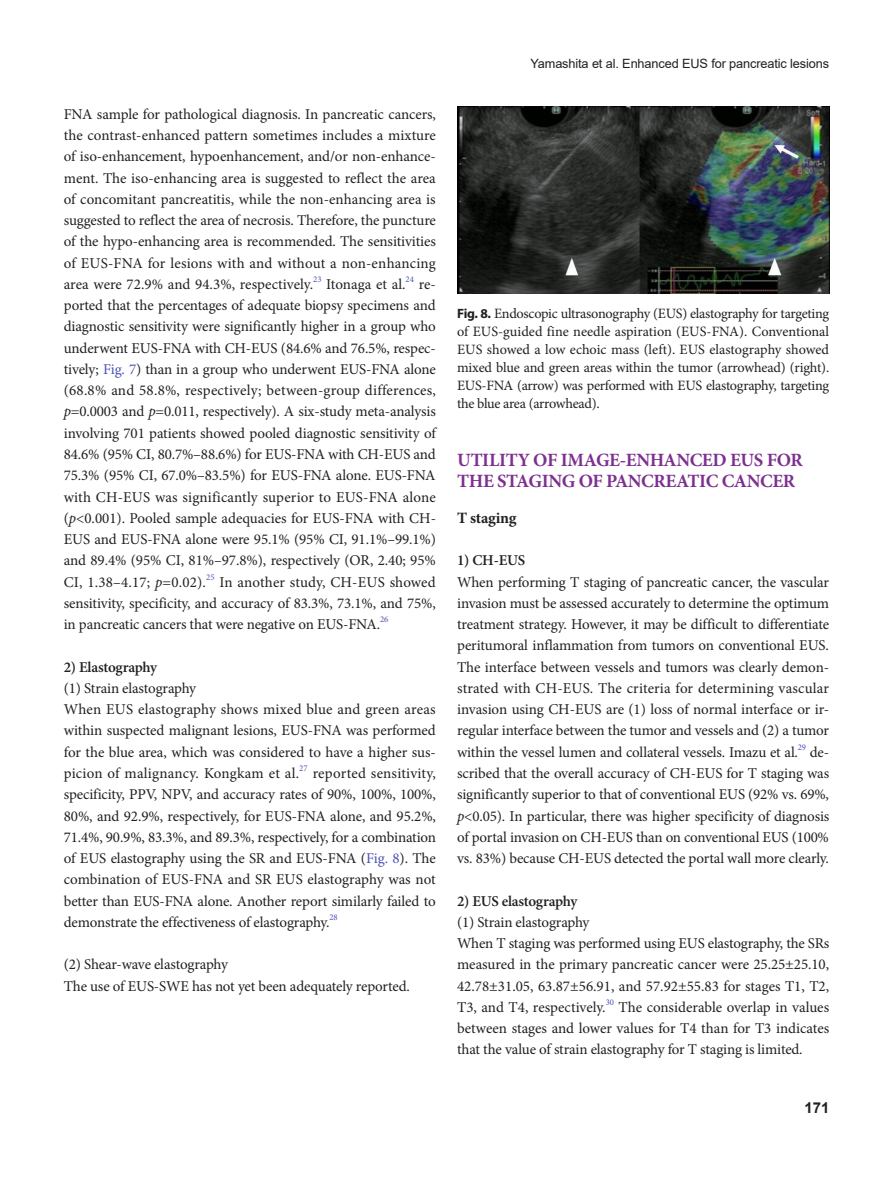
<style>
.page{position:relative;width:893px;height:1191px;background:#fff}
.page>*{position:absolute;margin:0;border:0;box-sizing:border-box;transform-origin:0 0}
.body-title{font:700 18.75px/21.3px "Minion Pro";letter-spacing:-.02em;color:#7d308f}
.body-sub-title{font:700 15.75px "Minion Pro";letter-spacing:-.015em;color:#231f20}
.body{font:15px/21.3px "Minion Pro";letter-spacing:-.01em;color:#231f20;text-align:justify}
.body-sub-title-2{font:600 15px "Minion Pro";letter-spacing:-.015em;color:#231f20}
.t1{font:700 15px "Arial";color:#231f20}
.fig-caption{font:14.25px/18px "Minion Pro";letter-spacing:-.025em;color:#231f20;text-align:justify}
.t2{font:12.75px "Arial";letter-spacing:-.01em;color:#231f20}
.body-2{font:8.7px "Minion Pro";color:#4a51b5}
.s1{color:#4a51b5}
.s2{font-style:italic}
.s3{font-family:"Myriad Pro";font-weight:700;font-size:13.5px}
</style>
<div class="page">
<img style="left:457px;top:106px;width:372px;height:188px">
<p class="body" style="left:64px;top:103px;width:374px">FNA sample for pathological diagnosis. In pancreatic cancers, the contrast-enhanced pattern sometimes includes a mixture of iso-enhancement, hypoenhancement, and/or non-enhance&shy;ment. The iso-enhancing area is suggested to reflect the area of concomitant pancreatitis, while the non-enhancing area is suggested to reflect the area of necrosis. Therefore, the puncture of the hypo-enhancing area is recommended. The sensitivities of EUS-FNA for lesions with and without a non-enhancing area were 72.9% and 94.3%, respectively.</p>
<p class="body-2" style="left:313px;top:273px;width:10px">23</p>
<p class="body" style="left:326px;top:273px;width:81px">Itonaga et al.</p>
<p class="body-2" style="left:406px;top:273px;width:10px">24</p>
<p class="body" style="left:64px;top:273px;width:374px;text-indent:355px">re&shy;ported that the percentages of adequate biopsy specimens and diagnostic sensitivity were significantly higher in a group who underwent EUS-FNA with CH-EUS (84.6% and 76.5%, respec&shy;tively; <span class="s1">Fig. 7</span>) than in a group who underwent EUS-FNA alone (68.8% and 58.8%, respectively; between-group differences, <span class="s2">p</span>=0.0003 and <span class="s2">p</span>=0.011, respectively). A six-study meta-analysis involving 701 patients showed pooled diagnostic sensitivity of 84.6% (95% CI, 80.7%–88.6%) for EUS-FNA with CH-EUS and 75.3% (95% CI, 67.0%–83.5%) for EUS-FNA alone. EUS-FNA with CH-EUS was significantly superior to EUS-FNA alone (<span class="s2">p</span>&lt;0.001). Pooled sample adequacies for EUS-FNA with CH-EUS and EUS-FNA alone were 95.1% (95% CI, 91.1%–99.1%) and 89.4% (95% CI, 81%–97.8%), respectively (OR, 2.40; 95% CI, 1.38–4.17; <span class="s2">p</span>=0.02).</p>
<p class="body-2" style="left:206px;top:571px;width:10px">25</p>
<p class="body" style="left:64px;top:571px;width:374px;text-indent:156px">In another study, CH-EUS showed sensitivity, specificity, and accuracy of 83.3%, 73.1%, and 75%, in pancreatic cancers that were negative on EUS-FNA.</p>
<p class="body-2" style="left:380px;top:613px;width:10px">26</p>
<p class="body-sub-title-2" style="left:64px;top:656px;width:95px">2) Elastography</p>
<p class="body" style="left:64px;top:677px;width:134px">(1) Strain elastography</p>
<p class="body" style="left:64px;top:699px;width:374px">When EUS elastography shows mixed blue and green areas within suspected malignant lesions, EUS-FNA was performed for the blue area, which was considered to have a higher sus&shy;picion of malignancy. Kongkam et al.</p>
<p class="body-2" style="left:299px;top:762px;width:10px">27</p>
<p class="body" style="left:64px;top:762px;width:374px;text-indent:249px">reported sensitivity, specificity, PPV, NPV, and accuracy rates of 90%, 100%, 100%, 80%, and 92.9%, respectively, for EUS-FNA alone, and 95.2%, 71.4%, 90.9%, 83.3%, and 89.3%, respectively, for a combination of EUS elastography using the SR and EUS-FNA (<span class="s1">Fig. 8</span>). The combination of EUS-FNA and SR EUS elastography was not better than EUS-FNA alone. Another report similarly failed to demonstrate the effectiveness of elastography.</p>
<p class="body-2" style="left:330px;top:911px;width:10px">28</p>
<p class="body" style="left:64px;top:954px;width:166px">(2) Shear-wave elastography</p>
<p class="body" style="left:64px;top:975px;width:347px">The use of EUS-SWE has not yet been adequately reported.</p>
<p class="t2" style="left:530px;top:54px;width:300px">Yamashita et al. Enhanced EUS for pancreatic lesions</p>
<p class="fig-caption" style="left:457px;top:304px;width:374px"><span class="s3">Fig. 8.</span> Endoscopic ultrasonography (EUS) elastography for targeting of EUS-guided fine needle aspiration (EUS-FNA). Conventional EUS showed a low echoic mass (left). EUS elastography showed mixed blue and green areas within the tumor (arrowhead) (right).<br>EUS-FNA (arrow) was performed with EUS elastography, targeting the blue area (arrowhead).</p>
<p class="body-title" style="left:457px;top:449px;width:347px">UTILITY OF IMAGE-ENHANCED EUS FOR<br>THE STAGING OF PANCREATIC CANCER</p>
<p class="body-sub-title" style="left:457px;top:507px;width:61px">T staging</p>
<p class="body-sub-title-2" style="left:457px;top:550px;width:70px">1) CH-EUS</p>
<p class="body" style="left:457px;top:571px;width:374px">When performing T staging of pancreatic cancer, the vascular invasion must be assessed accurately to determine the optimum treatment strategy. However, it may be difficult to differentiate peritumoral inflammation from tumors on conventional EUS.<br>The interface between vessels and tumors was clearly demon&shy;strated with CH-EUS. The criteria for determining vascular invasion using CH-EUS are (1) loss of normal interface or ir&shy;regular interface between the tumor and vessels and (2) a tumor within the vessel lumen and collateral vessels. Imazu et al.</p>
<p class="body-2" style="left:798px;top:741px;width:10px">29</p>
<p class="body" style="left:457px;top:741px;width:374px;text-indent:353px">de&shy;scribed that the overall accuracy of CH-EUS for T staging was significantly superior to that of conventional EUS (92% vs. 69%, <span class="s2">p</span>&lt;0.05). In particular, there was higher specificity of diagnosis of portal invasion on CH-EUS than on conventional EUS (100% vs. 83%) because CH-EUS detected the portal wall more clearly.</p>
<p class="body-sub-title-2" style="left:457px;top:890px;width:122px">2) EUS elastography</p>
<p class="body" style="left:457px;top:911px;width:134px">(1) Strain elastography</p>
<p class="body" style="left:457px;top:932px;width:374px">When T staging was performed using EUS elastography, the SRs measured in the primary pancreatic cancer were 25.25±25.10, 42.78±31.05, 63.87±56.91, and 57.92±55.83 for stages T1, T2, T3, and T4, respectively.</p>
<p class="body-2" style="left:606px;top:996px;width:10px">30</p>
<p class="body" style="left:457px;top:996px;width:374px;text-indent:161px">The considerable overlap in values between stages and lower values for T4 than for T3 indicates that the value of strain elastography for T staging is limited.</p>
<p class="t1" style="left:804px;top:1096px;width:27px">171</p>
</div>
